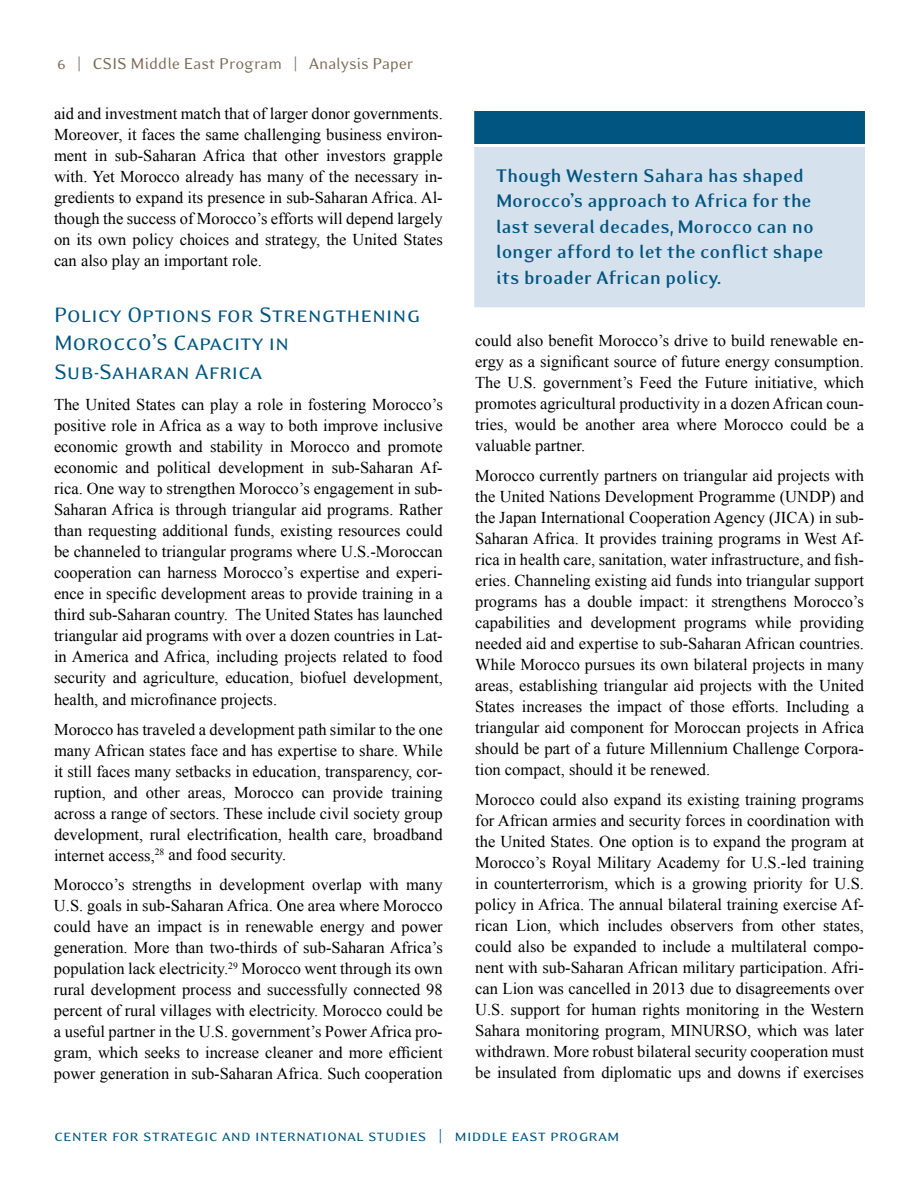
<style>
.page{position:relative;width:918px;height:1188px;background:#fff}
.page>*{position:absolute;margin:0;border:0;box-sizing:border-box;transform-origin:0 0}
.t1{font:24px/28.5px "Eidetic Modern Smallcaps";letter-spacing:-.01em;color:#005581}
.t2{font:700 21px/25.5px "Eidetic Modern";letter-spacing:-.01em;color:#005581}
.t3{font:18px "Eidetic Modern";letter-spacing:-.01em;color:#7c6a55}
.t4{font:17.25px "Eidetic Modern Smallcaps";letter-spacing:.005em;color:#005581}
.t5{font:16.5px/21px "Times New Roman";color:#000;text-align:justify}
</style>
<div class="page">
<div style="left:474px;top:148px;width:391px;height:160px;background:#d5e1ec"></div>
<svg style="left:474px;top:111px;width:391px;height:37px;background:#1a668e"></svg>
<p class="t3" style="left:57px;top:55px;width:358px">6 | CSIS Middle East Program | Analysis Paper</p>
<p class="t5" style="left:54px;top:103px;width:390px">aid and investment match that of larger donor governments.<br>Moreover, it faces the same challenging business environ&shy;ment in sub-Saharan Africa that other investors grapple with. Yet Morocco already has many of the necessary in&shy;gredients to expand its presence in sub-Saharan Africa. Al&shy;though the success of Morocco’s efforts will depend largely on its own policy choices and strategy, the United States can also play an important role.</p>
<h1 class="t1" style="left:54px;top:301px;width:368px">Policy Options for Strengthening<br>Morocco’s Capacity in<br>Sub-Saharan Africa</h1>
<p class="t5" style="left:54px;top:394px;width:390px">The United States can play a role in fostering Morocco’s positive role in Africa as a way to both improve inclusive economic growth and stability in Morocco and promote economic and political development in sub-Saharan Af&shy;rica. One way to strengthen Morocco’s engagement in sub-Saharan Africa is through triangular aid programs. Rather than requesting additional funds, existing resources could be channeled to triangular programs where U.S.-Moroccan cooperation can harness Morocco’s expertise and experi&shy;ence in specific development areas to provide training in a third sub-Saharan country. The United States has launched triangular aid programs with over a dozen countries in Lat&shy;in America and Africa, including projects related to food security and agriculture, education, biofuel development, health, and microfinance projects.</p>
<p class="t5" style="left:54px;top:718px;width:390px">Morocco has traveled a development path similar to the one many African states face and has expertise to share. While it still faces many setbacks in education, transparency, cor&shy;ruption, and other areas, Morocco can provide training across a range of sectors. These include civil society group development, rural electrification, health care, broadband internet access,<sup>28</sup> and food security.</p>
<p class="t5" style="left:54px;top:874px;width:390px">Morocco’s strengths in development overlap with many U.S. goals in sub-Saharan Africa. One area where Morocco could have an impact is in renewable energy and power generation. More than two-thirds of sub-Saharan Africa’s population lack electricity.<sup>29</sup> Morocco went through its own rural development process and successfully connected 98 percent of rural villages with electricity. Morocco could be a useful partner in the U.S. government’s Power Africa pro&shy;gram, which seeks to increase cleaner and more efficient power generation in sub-Saharan Africa. Such cooperation</p>
<p class="t2" style="left:496px;top:163px;width:329px">Though Western Sahara has shaped Morocco’s approach to Africa for the last several decades, Morocco can no longer afford to let the conflict shape its broader African policy.</p>
<p class="t5" style="left:475px;top:330px;width:390px">could also benefit Morocco’s drive to build renewable en&shy;ergy as a significant source of future energy consumption.<br>The U.S. government’s Feed the Future initiative, which promotes agricultural productivity in a dozen African coun&shy;tries, would be another area where Morocco could be a valuable partner.</p>
<p class="t5" style="left:475px;top:465px;width:390px">Morocco currently partners on triangular aid projects with the United Nations Development Programme (UNDP) and the Japan International Cooperation Agency (JICA) in sub-Saharan Africa. It provides training programs in West Af&shy;rica in health care, sanitation, water infrastructure, and fish&shy;eries. Channeling existing aid funds into triangular support programs has a double impact: it strengthens Morocco’s capabilities and development programs while providing needed aid and expertise to sub-Saharan African countries.<br>While Morocco pursues its own bilateral projects in many areas, establishing triangular aid projects with the United States increases the impact of those efforts. Including a triangular aid component for Moroccan projects in Africa should be part of a future Millennium Challenge Corpora&shy;tion compact, should it be renewed.</p>
<p class="t5" style="left:475px;top:789px;width:390px">Morocco could also expand its existing training programs for African armies and security forces in coordination with the United States. One option is to expand the program at Morocco’s Royal Military Academy for U.S.-led training in counterterrorism, which is a growing priority for U.S. policy in Africa. The annual bilateral training exercise Af&shy;rican Lion, which includes observers from other states, could also be expanded to include a multilateral compo&shy;nent with sub-Saharan African military participation. Afri&shy;can Lion was cancelled in 2013 due to disagreements over U.S. support for human rights monitoring in the Western Sahara monitoring program, MINURSO, which was later withdrawn. More robust bilateral security cooperation must be insulated from diplomatic ups and downs if exercises</p>
<p class="t4" style="left:54px;top:1127px;width:567px">center for strategic and international studies | middle east program</p>
</div>
